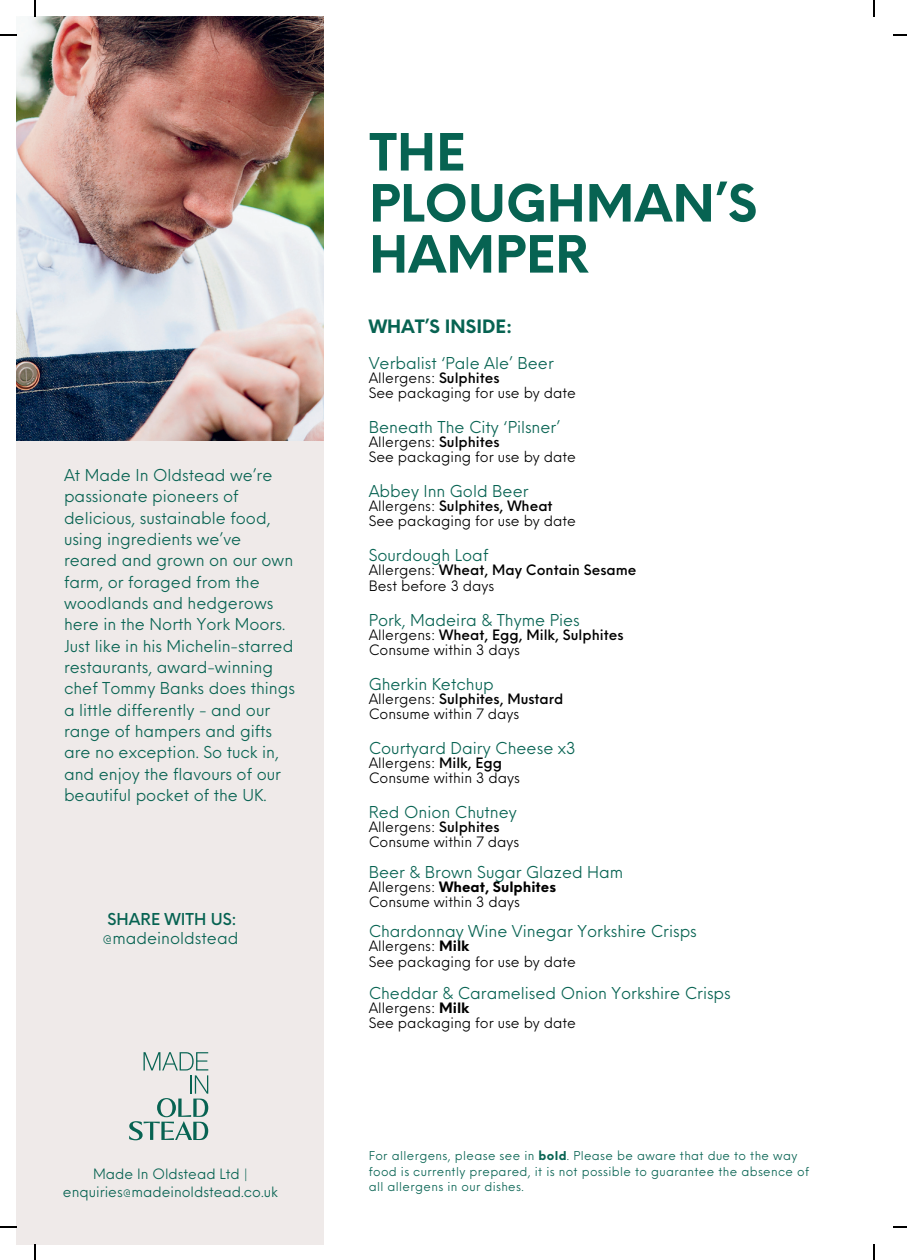
<style>
.page{position:relative;width:907px;height:1260px;background:#fff}
.page>*{position:absolute;margin:0;border:0;box-sizing:border-box;transform-origin:0 0}
.t1{font:700 50px/51px "Neue Einstellung";color:#076352}
.t2{font:700 18px "Neue Einstellung";color:#076352}
.t3{font:16px/21.4px "Neue Einstellung";color:#076352}
.t4{font:500 16px "Neue Einstellung";color:#076352}
.t5{font:14px/15.2px "Neue Einstellung";color:#000}
.t6{font:14px/18.6px "Neue Einstellung";color:#076352;text-align:center}
.t7{font:12px/15.4px "Neue Einstellung";letter-spacing:.03em;color:#076352}
.s1{font-weight:500}
.s2{font-weight:700}
</style>
<div class="page">
<div style="left:16px;top:17px;width:307px;height:1227px;background:#efeae9"></div>
<img style="left:16px;top:16px;width:307px;height:425px">
<svg style="left:129px;top:1052px;width:79px;height:87px"></svg>
<svg style="left:35px;top:0;width:1px;height:16px"></svg>
<svg style="left:0;top:34px;width:17px;height:2px"></svg>
<svg style="left:873px;top:0;width:2px;height:16px"></svg>
<svg style="left:893px;top:34px;width:14px;height:2px"></svg>
<svg style="left:35px;top:1244px;width:1px;height:15px"></svg>
<svg style="left:0;top:1226px;width:17px;height:1px"></svg>
<svg style="left:873px;top:1244px;width:2px;height:15px"></svg>
<svg style="left:893px;top:1226px;width:14px;height:1px"></svg>
<p class="t3" style="left:64px;top:462px;width:232px">At Made In Oldstead we’re passionate pioneers of delicious, sustainable food, using ingredients we’ve reared and grown on our own farm, or foraged from the woodlands and hedgerows here in the North York Moors.<br>Just like in his Michelin-starred restaurants, award-winning chef Tommy Banks does things a little differently - and our range of hampers and gifts are no exception. So tuck in, and enjoy the flavours of our beautiful pocket of the UK.</p>
<p class="t4" style="left:108px;top:904px;width:131px">SHARE WITH US:</p>
<p class="t3" style="left:102px;top:925px;width:137px">@madeinoldstead</p>
<p class="t6" style="left:63px;top:1162px;width:216px">Made In Oldstead Ltd | enquiries@madeinoldstead.co.uk</p>
<h1 class="t1" style="left:369px;top:122px;width:389px">THE<br>PLOUGHMAN’S<br>HAMPER</h1>
<p class="t2" style="left:369px;top:309px;width:145px">WHAT’S INSIDE:</p>
<p class="t3" style="left:369px;top:350px;width:187px">Verbalist ‘Pale Ale’ Beer</p>
<p class="t5" style="left:369px;top:368px;width:209px">Allergens: <span class="s1">Sulphites<br></span>See packaging for use by date</p>
<p class="t3" style="left:369px;top:414px;width:193px">Beneath The City ‘Pilsner’</p>
<p class="t5" style="left:369px;top:432px;width:209px">Allergens: <span class="s1">Sulphites<br></span>See packaging for use by date</p>
<p class="t3" style="left:369px;top:478px;width:161px">Abbey Inn Gold Beer</p>
<p class="t5" style="left:369px;top:497px;width:209px">Allergens: <span class="s1">Sulphites, Wheat<br></span>See packaging for use by date</p>
<p class="t3" style="left:369px;top:543px;width:121px">Sourdough Loaf</p>
<p class="t5" style="left:369px;top:561px;width:269px">Allergens: <span class="s1">Wheat, May Contain Sesame<br></span>Best before 3 days</p>
<p class="t3" style="left:369px;top:607px;width:212px">Pork, Madeira &amp; Thyme Pies</p>
<p class="t5" style="left:369px;top:625px;width:256px">Allergens: <span class="s1">Wheat, Egg, Milk, Sulphites<br></span>Consume within 3 days</p>
<p class="t3" style="left:369px;top:671px;width:126px">Gherkin Ketchup</p>
<p class="t5" style="left:369px;top:689px;width:196px">Allergens: <span class="s1">Sulphites, Mustard<br></span>Consume within 7 days</p>
<p class="t3" style="left:369px;top:735px;width:209px">Courtyard Dairy Cheese x3</p>
<p class="t5" style="left:369px;top:753px;width:153px">Allergens: <span class="s1">Milk, Egg<br></span>Consume within 3 days</p>
<p class="t3" style="left:369px;top:799px;width:150px">Red Onion Chutney</p>
<p class="t5" style="left:369px;top:817px;width:152px">Allergens: <span class="s1">Sulphites<br></span>Consume within 7 days</p>
<p class="t3" style="left:369px;top:859px;width:256px">Beer &amp; Brown Sugar Glazed Ham</p>
<p class="t5" style="left:369px;top:877px;width:189px">Allergens: <span class="s2">Wheat, Sulphites<br></span>Consume within 3 days</p>
<p class="t3" style="left:369px;top:918px;width:330px">Chardonnay Wine Vinegar Yorkshire Crisps</p>
<p class="t5" style="left:369px;top:936px;width:209px">Allergens: <span class="s2">Milk<br></span>See packaging for use by date</p>
<p class="t3" style="left:369px;top:980px;width:363px">Cheddar &amp; Caramelised Onion Yorkshire Crisps</p>
<p class="t5" style="left:369px;top:998px;width:209px">Allergens: <span class="s2">Milk<br></span>See packaging for use by date</p>
<p class="t7" style="left:369px;top:1146px;width:442px">For allergens, please see in <span class="s2">bold</span>. Please be aware that due to the way food is currently prepared, it is not possible to guarantee the absence of all allergens in our dishes.</p>
</div>
